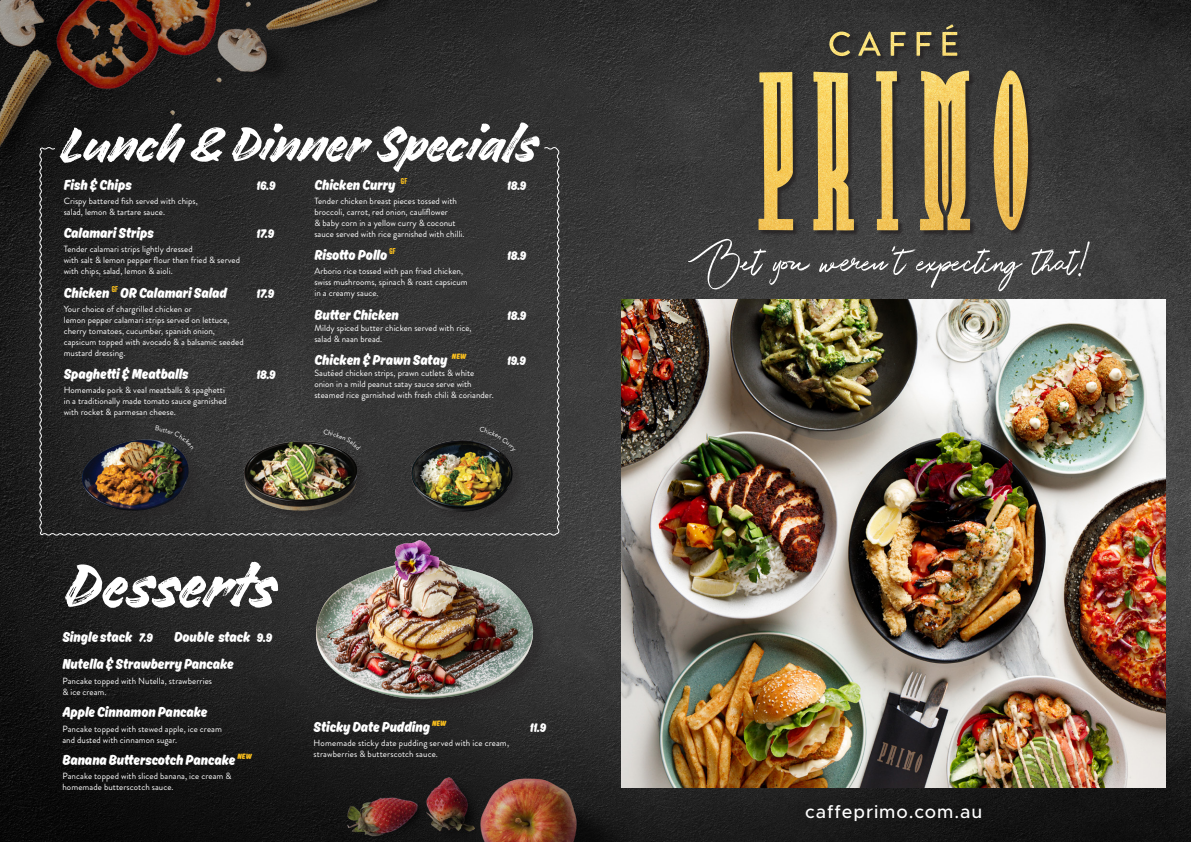
<style>
.page{position:relative;width:1191px;height:842px;background:#fff}
.page>*{position:absolute;margin:0;border:0;box-sizing:border-box;transform-origin:0 0}
.t1{font:71.2px "Handelson Two";color:#fff}
.t2{font:57px "Handelson Two";color:#fff}
.t3{font:50.3px "Francisco";color:#fff}
.t4{font:500 18px "Metropolis";letter-spacing:.05em;color:#fff}
.t5{font:700 15px/27.4px "Ahkio";letter-spacing:.005em;color:#fff}
.t6{font:700 13px "Ahkio";letter-spacing:.005em;color:#fff}
.t7{font:9px/11px "Brandon Grotesque";letter-spacing:.005em;color:#fff}
.s1{font-size:13px}
</style>
<div class="page">
<img style="left:0;top:0;width:1191px;height:842px">
<svg style="left:39px;top:147px;width:521px;height:389px;background:#343331"></svg>
<div style="left:413px;top:442px;width:112px;height:82px;background:#363636"></div>
<img style="left:411px;top:440px;width:102px;height:73px">
<img style="left:621px;top:299px;width:545px;height:488px">
<div style="left:759px;top:26px;width:275px;height:211px;background:#231f20;opacity:.75"></div>
<img style="left:829px;top:24px;width:199px;height:206px">
<div style="left:318px;top:542px;width:228px;height:170px;background:#282828"></div>
<img style="left:308px;top:540px;width:247px;height:166px">
<svg style="left:323px;top:429px;width:38px;height:21px"></svg>
<svg style="left:479px;top:426px;width:37px;height:27px"></svg>
<svg style="left:156px;top:426px;width:37px;height:23px"></svg>
<h2 class="t2" style="left:59px;top:113px;width:478px">Lunch &amp; Dinner Specials</h2>
<h3 class="t5" style="left:314px;top:171px;width:94px">Chicken Curry <sup>GF</sup></h3>
<h3 class="t6" style="left:507px;top:178px;width:21px">18.9</h3>
<p class="t7" style="left:314px;top:195px;width:152px">Tender chicken breast pieces tossed with broccoli, carrot, red onion, cauliflower<br>&amp; baby corn in a yellow curry &amp; coconut sauce served with rice garnished with chilli.</p>
<h3 class="t5" style="left:314px;top:241px;width:83px">Risotto Pollo <sup>GF</sup></h3>
<h3 class="t6" style="left:507px;top:248px;width:21px">18.9</h3>
<p class="t7" style="left:314px;top:266px;width:155px">Arborio rice tossed with pan fried chicken, swiss mushrooms, spinach &amp; roast capsicum in a creamy sauce.</p>
<h3 class="t5" style="left:314px;top:301px;width:86px">Butter Chicken</h3>
<h3 class="t6" style="left:507px;top:308px;width:21px">18.9</h3>
<p class="t7" style="left:314px;top:322px;width:159px">Mildy spiced butter chicken served with rice, salad &amp; naan bread.</p>
<h3 class="t5" style="left:314px;top:347px;width:153px">Chicken &amp; Prawn Satay <sup>NEW</sup></h3>
<h3 class="t6" style="left:507px;top:353px;width:20px">19.9</h3>
<p class="t7" style="left:314px;top:368px;width:181px">Sautéed chicken strips, prawn cutlets &amp; white onion in a mild peanut satay sauce serve with steamed rice garnished with fresh chili &amp; coriander.</p>
<h3 class="t5" style="left:64px;top:171px;width:69px">Fish &amp; Chips</h3>
<h3 class="t6" style="left:256px;top:178px;width:20px">16.9</h3>
<p class="t7" style="left:64px;top:195px;width:136px">Crispy battered fish served with chips, salad, lemon &amp; tartare sauce.</p>
<h3 class="t5" style="left:64px;top:219px;width:91px">Calamari Strips</h3>
<h3 class="t6" style="left:256px;top:226px;width:19px">17.9</h3>
<p class="t7" style="left:64px;top:244px;width:178px">Tender calamari strips lightly dressed<br>with salt &amp; lemon pepper flour then fried &amp; served with chips, salad, lemon &amp; aioli.</p>
<h3 class="t5" style="left:64px;top:279px;width:165px">Chicken <sup>GF</sup> OR Calamari Salad</h3>
<h3 class="t6" style="left:256px;top:286px;width:19px">17.9</h3>
<p class="t7" style="left:64px;top:303px;width:181px">Your choice of chargrilled chicken or<br>lemon pepper calamari strips served on lettuce, cherry tomatoes, cucumber, spanish onion, capsicum topped with avocado &amp; a balsamic seeded mustard dressing.</p>
<h3 class="t5" style="left:64px;top:360px;width:126px">Spaghetti &amp; Meatballs</h3>
<h3 class="t6" style="left:256px;top:367px;width:21px">18.9</h3>
<p class="t7" style="left:64px;top:385px;width:165px">Homemade pork &amp; veal meatballs &amp; spaghetti in a traditionally made tomato sauce garnished with rocket &amp; parmesan cheese.</p>
<h1 class="t1" style="left:62px;top:546px;width:214px">Desserts</h1>
<h3 class="t5" style="left:62px;top:623px;width:92px">Single stack <span class="s1">7.9</span></h3>
<h3 class="t5" style="left:62px;top:623px;width:211px;text-indent:112px">Double stack <span class="s1">9.9<br></span>Nutella &amp; Strawberry Pancake</h3>
<p class="t7" style="left:62px;top:676px;width:151px">Pancake topped with Nutella, strawberries &amp; ice cream.</p>
<h3 class="t5" style="left:62px;top:698px;width:146px">Apple Cinnamon Pancake</h3>
<p class="t7" style="left:62px;top:724px;width:161px">Pancake topped with stewed apple, ice cream and dusted with cinnamon sugar.</p>
<h3 class="t5" style="left:62px;top:746px;width:191px">Banana Butterscotch Pancake <sup>NEW</sup></h3>
<p class="t7" style="left:62px;top:770px;width:170px">Pancake topped with sliced banana, ice cream &amp; homemade butterscotch sauce.</p>
<h3 class="t5" style="left:314px;top:713px;width:134px">Sticky Date Pudding <sup>NEW</sup></h3>
<h3 class="t6" style="left:530px;top:720px;width:18px">11.9</h3>
<p class="t7" style="left:314px;top:737px;width:197px">Homemade sticky date pudding served with ice cream, strawberries &amp; butterscotch sauce.</p>
<h3 class="t3" style="left:699px;top:237px;width:390px">Bet you weren't expecting that!</h3>
<h3 class="t4" style="left:805px;top:800px;width:178px">caffeprimo.com.au</h3>
</div>
